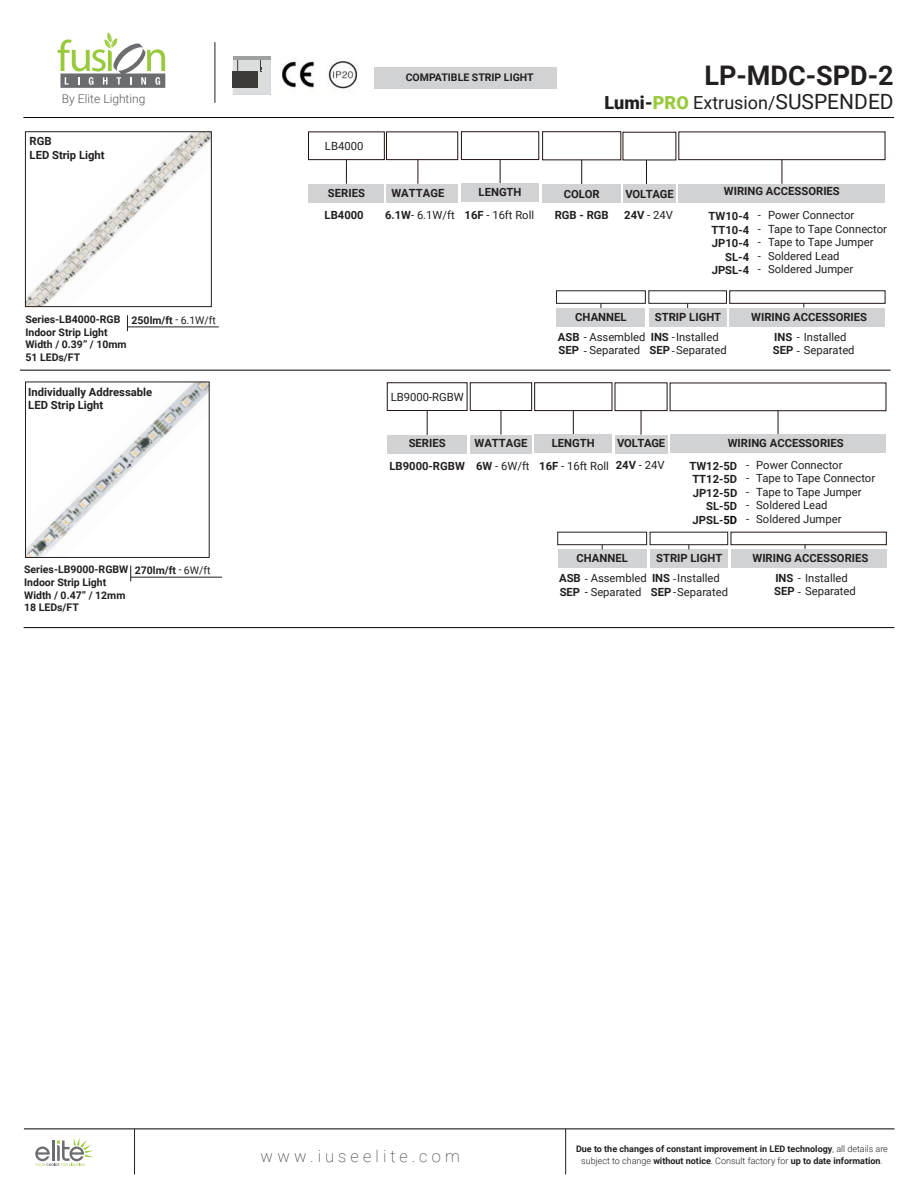
<style>
.page{position:relative;width:918px;height:1188px;background:#fff}
.page>*{position:absolute;margin:0;border:0;box-sizing:border-box;transform-origin:0 0}
.t1{font:700 27px "Roboto";color:#231f20}
.t2{font:18px "Roboto";color:#231f20}
.t3{font:100 16.5px "Roboto";letter-spacing:.25em;color:#231f20}
.t4{font:300 12px "Roboto";color:#57585a}
.t5{font:11.25px/13.5px "Roboto";color:#231f20}
.t6{font:700 11.25px/13.5px "Roboto";color:#231f20;text-align:right}
.t7{font:700 11.25px "Roboto";letter-spacing:-.02em;color:#231f20}
.t8{font:700 10.5px/12.6px "Roboto";color:#231f20}
.t9{font:700 9px/12px "Roboto";color:#231f20;text-align:center}
.s1{font-weight:900}
.s2{font-weight:900;color:#99ca3b}
.s3{font-size:21px}
.s4{font-weight:700}
.s5{font-weight:400}
.s6{color:#040503}
.s7{font-weight:300}
</style>
<div class="page">
<hr style="left:20px;top:370px;width:871px;height:1px;background:#030303">
<hr style="left:24px;top:627px;width:870px;height:1px;background:#030303">
<img style="left:27px;top:134px;width:183px;height:171px">
<div style="left:25px;top:132px;width:187px;height:175px;border:1px solid #231f20"></div>
<svg style="left:127px;top:315px;width:1px;height:16px"></svg>
<hr style="left:127px;top:327px;width:92px;height:1px;background:#231f20">
<div style="left:308px;top:132px;width:77px;height:28px;border:1px solid #211311"></div>
<div style="left:309px;top:184px;width:75px;height:18px;background:#d1d2d4"></div>
<svg style="left:346px;top:160px;width:1px;height:24px"></svg>
<svg style="left:418px;top:160px;width:1px;height:24px"></svg>
<div style="left:386px;top:132px;width:72px;height:28px;border:1px solid #211311"></div>
<div style="left:386px;top:184px;width:72px;height:18px;background:#d1d2d4"></div>
<svg style="left:782px;top:160px;width:1px;height:24px"></svg>
<div style="left:679px;top:132px;width:206px;height:28px;border:1px solid #211311"></div>
<div style="left:679px;top:184px;width:206px;height:18px;background:#d1d2d4"></div>
<svg style="left:500px;top:160px;width:1px;height:24px"></svg>
<div style="left:461px;top:132px;width:78px;height:28px;border:1px solid #211311"></div>
<div style="left:461px;top:184px;width:78px;height:18px;background:#d1d2d4"></div>
<svg style="left:646px;top:160px;width:1px;height:24px"></svg>
<div style="left:623px;top:184px;width:53px;height:19px;background:#d1d2d4"></div>
<svg style="left:581px;top:160px;width:1px;height:24px"></svg>
<div style="left:543px;top:184px;width:78px;height:19px;background:#d1d2d4"></div>
<div style="left:556px;top:308px;width:89px;height:19px;background:#d1d2d4"></div>
<div style="left:556px;top:291px;width:90px;height:13px;border:1px solid #231f20"></div>
<div style="left:649px;top:308px;width:77px;height:19px;background:#d1d2d4"></div>
<div style="left:649px;top:291px;width:78px;height:13px;border:1px solid #231f20"></div>
<div style="left:730px;top:291px;width:155px;height:13px;border:1px solid #211311"></div>
<div style="left:730px;top:308px;width:155px;height:19px;background:#d1d2d4"></div>
<img style="left:27px;top:384px;width:180px;height:172px">
<div style="left:25px;top:382px;width:184px;height:176px;border:1px solid #231f20"></div>
<svg style="left:130px;top:565px;width:1px;height:16px"></svg>
<hr style="left:131px;top:577px;width:91px;height:1px;background:#231f20">
<div style="left:387px;top:383px;width:80px;height:28px;border:1px solid #211311"></div>
<div style="left:387px;top:435px;width:80px;height:18px;background:#d1d2d4"></div>
<svg style="left:427px;top:411px;width:1px;height:24px"></svg>
<svg style="left:501px;top:411px;width:1px;height:24px"></svg>
<svg style="left:641px;top:411px;width:1px;height:24px"></svg>
<div style="left:470px;top:383px;width:62px;height:28px;border:1px solid #211311"></div>
<div style="left:470px;top:435px;width:62px;height:18px;background:#d1d2d4"></div>
<div style="left:615px;top:383px;width:52px;height:28px;border:1px solid #211311"></div>
<div style="left:615px;top:435px;width:52px;height:18px;background:#d1d2d4"></div>
<svg style="left:778px;top:411px;width:1px;height:24px"></svg>
<div style="left:670px;top:383px;width:216px;height:28px;border:1px solid #211311"></div>
<div style="left:670px;top:435px;width:216px;height:18px;background:#d1d2d4"></div>
<svg style="left:573px;top:411px;width:1px;height:23px"></svg>
<div style="left:534px;top:383px;width:78px;height:28px;border:1px solid #211311"></div>
<div style="left:535px;top:434px;width:77px;height:19px;background:#d1d2d4"></div>
<div style="left:558px;top:549px;width:89px;height:19px;background:#d1d2d4"></div>
<div style="left:558px;top:532px;width:89px;height:13px;border:1px solid #231f20"></div>
<div style="left:650px;top:549px;width:78px;height:19px;background:#d1d2d4"></div>
<div style="left:650px;top:532px;width:78px;height:13px;border:1px solid #231f20"></div>
<div style="left:731px;top:532px;width:156px;height:13px;border:1px solid #211311"></div>
<div style="left:731px;top:549px;width:155px;height:19px;background:#d1d2d4"></div>
<div style="left:374px;top:67px;width:183px;height:21px;background:#d1d2d4"></div>
<svg style="left:35px;top:1138px;width:58px;height:28px"></svg>
<hr style="left:23px;top:117px;width:871px;height:1px;background:#030303">
<hr style="left:24px;top:1129px;width:871px;height:1px;background:#030303">
<hr style="left:215px;top:42px;width:1px;height:61px;background:#231f20">
<hr style="left:134px;top:1129px;width:1px;height:45px;background:#231f20">
<hr style="left:565px;top:1129px;width:1px;height:45px;background:#231f20">
<svg style="left:58px;top:32px;width:107px;height:56px"></svg>
<img style="left:281px;top:61px;width:77px;height:28px">
<svg style="left:233px;top:56px;width:38px;height:39px"></svg>
<p class="t8" style="left:406px;top:71px;width:129px">COMPATIBLE STRIP LIGHT</p>
<h1 class="t1" style="left:704px;top:57px;width:191px">LP-MDC-SPD-2</h1>
<p class="t4" style="left:62px;top:90px;width:85px">By Elite Lighting</p>
<h2 class="t2" style="left:605px;top:90px;width:291px"><span class="s1">Lumi-</span><span class="s2">PRO</span> Extrusion/<span class="s3">SUSPENDED</span></h2>
<p class="t6" style="left:30px;top:134px;width:77px;text-align:left">RGB<br>LED Strip Light</p>
<p class="t5" style="left:325px;top:139px;width:40px">LB4000</p>
<p class="t6" style="left:328px;top:186px;width:38px">SERIES</p>
<p class="t6" style="left:391px;top:186px;width:54px">WATTAGE</p>
<p class="t6" style="left:479px;top:185px;width:44px">LENGTH</p>
<p class="t6" style="left:724px;top:184px;width:117px">WIRING ACCESSORIES</p>
<p class="t6" style="left:564px;top:187px;width:37px">COLOR</p>
<p class="t7" style="left:625px;top:186px;width:50px">VOLTAGE</p>
<p class="t6" style="left:325px;top:208px;width:41px">LB4000</p>
<p class="t5" style="left:385px;top:208px;width:71px"><span class="s4">6.1W</span>- 6.1W/ft</p>
<p class="t5" style="left:624px;top:208px;width:50px"><span class="s4">24V</span> - 24V</p>
<p class="t5" style="left:465px;top:208px;width:71px"><span class="s4">16F</span> - 16ft Roll</p>
<p class="t6" style="left:555px;top:208px;width:55px">RGB - RGB</p>
<p class="t6" style="left:709px;top:209px;width:42px">TW10-4<br>TT10-4<br>JP10-4<br>SL-4<br>JPSL-4</p>
<p class="t5" style="left:768px;top:208px;width:120px">Power Connector<br>Tape to Tape Connector<br>Tape to Tape Jumper<br>Soldered Lead<br>Soldered Jumper</p>
<p class="t5" style="left:758px;top:208px;width:5px;text-align:justify">- - - - -</p>
<p class="t8" style="left:25px;top:313px;width:103px">Series-LB4000-RGB<br>Indoor Strip Light<br>Width / 0.39” / 10mm<br>51 LEDs/FT</p>
<p class="t8" style="left:132px;top:313px;width:86px">250lm/ft <span class="s5">- 6.1W/ft</span></p>
<p class="t6" style="left:575px;top:310px;width:53px">CHANNEL</p>
<p class="t6" style="left:655px;top:310px;width:68px">STRIP LIGHT</p>
<p class="t6" style="left:751px;top:310px;width:117px">WIRING ACCESSORIES</p>
<p class="t5" style="left:558px;top:330px;width:89px"><span class="s4">ASB</span> - Assembled<br><span class="s4">SEP</span> - Separated</p>
<p class="t5" style="left:650px;top:330px;width:79px"><span class="s4">INS</span> -Installed<br><span class="s4">SEP</span> -Separated</p>
<p class="t5" style="left:773px;top:329px;width:83px"><span class="s4">INS</span> - Installed<br><span class="s4">SEP</span> - Separated</p>
<p class="t6" style="left:28px;top:384px;width:125px;text-align:left">Individually Addressable<br>LED Strip Light</p>
<p class="t5" style="left:391px;top:389px;width:75px">LB9000-RGBW</p>
<p class="t6" style="left:409px;top:436px;width:38px">SERIES</p>
<p class="t6" style="left:390px;top:431px;width:142px;line-height:22.8px">WATTAGE<br>LB9000-RGBW 6W <span class="s5">- 6W/ft</span></p>
<p class="t6" style="left:552px;top:435px;width:44px">LENGTH</p>
<p class="t7" style="left:617px;top:435px;width:50px">VOLTAGE</p>
<p class="t6" style="left:728px;top:435px;width:117px">WIRING ACCESSORIES</p>
<p class="t5" style="left:539px;top:458px;width:71px"><span class="s4">16F</span> - 16ft Roll</p>
<p class="t6" style="left:689px;top:458px;width:49px">TW12-5D<br>TT12-5D<br>JP12-5D<br>SL-5D<br>JPSL-<span class="s6">5D</span></p>
<p class="t5" style="left:756px;top:458px;width:120px">Power Connector<br>Tape to Tape Connector<br>Tape to Tape Jumper<br>Soldered Lead<br>Soldered Jumper</p>
<p class="t5" style="left:616px;top:458px;width:50px"><span class="s4">24V</span> - 24V</p>
<p class="t5" style="left:746px;top:458px;width:5px;text-align:justify">- - - - -</p>
<p class="t6" style="left:577px;top:551px;width:53px">CHANNEL</p>
<p class="t6" style="left:656px;top:551px;width:68px">STRIP LIGHT</p>
<p class="t6" style="left:753px;top:551px;width:117px">WIRING ACCESSORIES</p>
<p class="t8" style="left:24px;top:563px;width:106px">Series-LB9000-RGBW<br>Indoor Strip Light<br>Width / 0.47” / 12mm<br>18 LEDs/FT</p>
<p class="t8" style="left:135px;top:563px;width:77px">270lm/ft <span class="s5">- 6W/ft</span></p>
<p class="t5" style="left:559px;top:571px;width:89px"><span class="s4">ASB</span> - Assembled<br><span class="s4">SEP</span> - Separated</p>
<p class="t5" style="left:651px;top:571px;width:79px"><span class="s4">INS</span> -Installed<br><span class="s4">SEP</span> -Separated</p>
<p class="t5" style="left:774px;top:571px;width:83px"><span class="s4">INS</span> - Installed<br><span class="s4">SEP</span> - Separated</p>
<h3 class="t3" style="left:261px;top:1145px;width:201px">www.iuseelite.com</h3>
<p class="t9" style="left:576px;top:1143px;width:313px">Due to the changes of constant improvement in LED technology<span class="s7">, all details are subject to change</span> without notice<span class="s7">. Consult factory for</span> up to date information<span class="s7">.</span></p>
</div>
